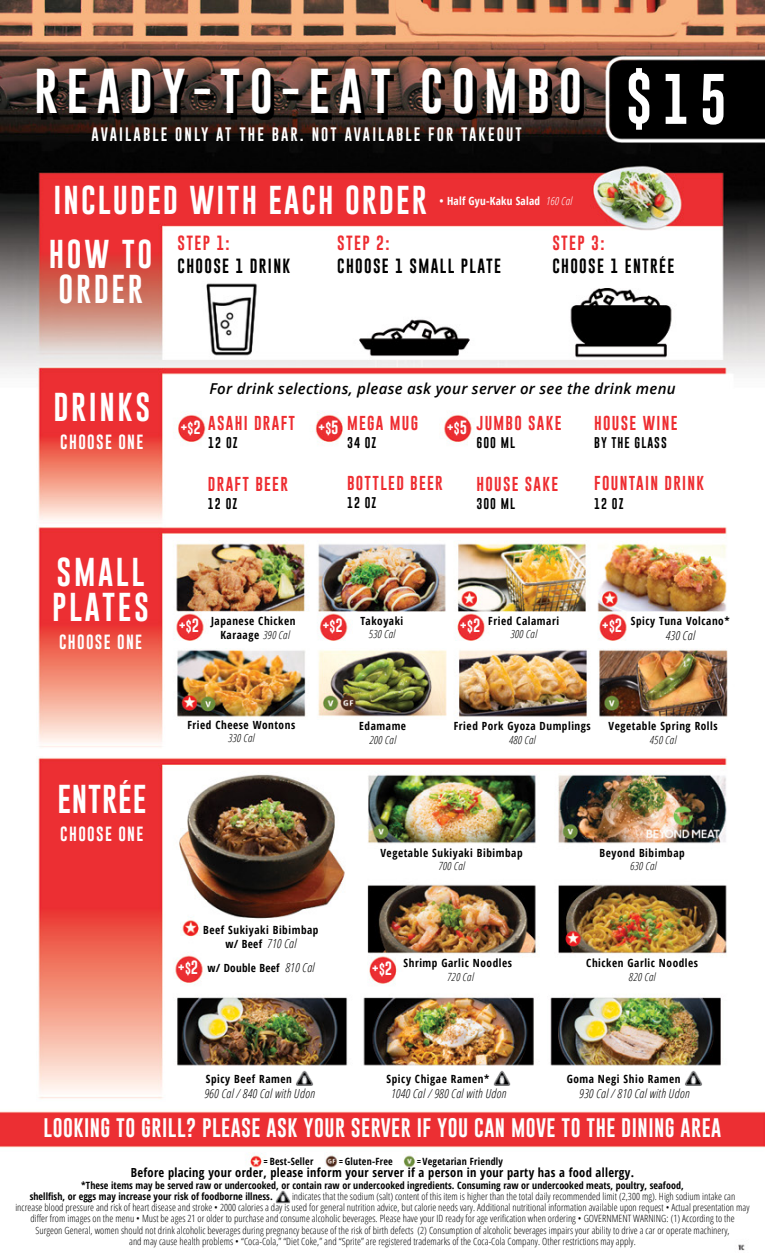
<style>
.page{position:relative;width:765px;height:1260px;background:#fff}
.page>*{position:absolute;margin:0;border:0;box-sizing:border-box;transform-origin:0 0}
.t1{font:52.12px "Gobold";color:#fff}
.t2{font:46.25px "Gobold";letter-spacing:.19em;color:#fff}
.t3{font:29.5px "Gobold";letter-spacing:.07em;color:#fff}
.t4{font:29.5px/35.4px "Gobold";letter-spacing:.09em;color:#fff}
.t5{font:19.62px "Gobold";letter-spacing:.025em;color:#fff}
.t6{font:15px/22.5px "Gobold";letter-spacing:.09em;color:#000}
.t7{font:italic 600 15px "Open Sans";letter-spacing:.02em;color:#000}
.t8{font:15px "Gobold";letter-spacing:.09em;color:#fff}
.t9{font:14.75px "Gobold";letter-spacing:.09em;color:#ee2d31}
.t10{font:14.25px "Gobold";letter-spacing:.15em;color:#fff}
.t11{font:14px "Gobold";color:#fff}
.t12{font:700 condensed 12.5px "Open Sans";letter-spacing:.025em;color:#000}
.t13{font:italic 300 condensed 12.5px "Open Sans";letter-spacing:.025em;color:#000}
.t14{font:11.38px "Gobold";letter-spacing:.09em;color:#000}
.t15{font:700 condensed 11.25px/13.5px "Open Sans";letter-spacing:.05em;color:#000;text-align:center}
.t16{font:700 condensed 11.25px "Open Sans";letter-spacing:.02em;color:#fff}
.t17{font:700 condensed 11.25px "Open Sans";letter-spacing:.025em;color:#000}
.t18{font:300 condensed 10px "Open Sans";letter-spacing:.005em;color:#000101}
.t19{font:700 condensed 10px/11.2px "Open Sans";letter-spacing:.005em;color:#000101}
.t20{font:700 condensed 10px "Open Sans";letter-spacing:.025em;color:#000}
.s1{font-weight:300;font-style:italic}
.s2{color:#ee2d31}
.s3{font-size:11.5px}
.s4{font-weight:300;font-style:italic;font-size:12.5px}
</style>
<div class="page">
<img style="left:0;top:0;width:765px;height:1251px">
<img style="left:296px;top:1071px;width:17px;height:15px">
<img style="left:493px;top:1071px;width:18px;height:15px">
<img style="left:684px;top:1071px;width:18px;height:15px">
<img style="left:275px;top:1190px;width:15px;height:14px">
<svg style="left:41px;top:74px;width:542px;height:46px;background:#31241f"></svg>
<div style="left:632px;top:73px;width:95px;height:61px;background:#000"></div>
<p class="t2" style="left:34px;top:62px;width:549px">READY-T0-EAT COMBO</p>
<p class="t10" style="left:92px;top:125px;width:432px">AVAILABLE ONLY AT THE BAR. NOT AVAILABLE FOR TAKEOUT</p>
<p class="t3" style="left:54px;top:181px;width:375px">INCLUDED WITH EACH ORDER</p>
<p class="t16" style="left:440px;top:193px;width:134px">• Half Gyu-Kaku Salad <span class="s1">160 Cal</span></p>
<p class="t1" style="left:626px;top:66px;width:103px">$15</p>
<p class="t4" style="left:49px;top:236px;width:105px;text-align:center">HOW TO<br>ORDER</p>
<p class="t6" style="left:178px;top:232px;width:114px"><span class="s2">STEP 1:<br></span>CHOOSE 1 DRINK</p>
<p class="t6" style="left:337px;top:232px;width:166px"><span class="s2">STEP 2:<br></span>CHOOSE 1 SMALL PLATE</p>
<p class="t6" style="left:552px;top:232px;width:124px"><span class="s2">STEP 3:<br></span>CHOOSE 1 ENTRÉE</p>
<p class="t3" style="left:53px;top:388px;width:98px">DRINKS</p>
<p class="t8" style="left:60px;top:433px;width:85px">CHOOSE ONE</p>
<p class="t4" style="left:52px;top:554px;width:98px">SMALL<br>PLATES</p>
<p class="t8" style="left:59px;top:633px;width:85px">CHOOSE ONE</p>
<p class="t3" style="left:58px;top:780px;width:90px">ENTRÉE</p>
<p class="t8" style="left:60px;top:824px;width:85px">CHOOSE ONE</p>
<p class="t7" style="left:209px;top:378px;width:468px">For drink selections, please ask your server or see the drink menu</p>
<p class="t9" style="left:208px;top:414px;width:88px">ASAHI DRAFT</p>
<p class="t14" style="left:208px;top:436px;width:31px">12 OZ</p>
<p class="t9" style="left:347px;top:414px;width:73px">MEGA MUG</p>
<p class="t14" style="left:347px;top:436px;width:31px">34 OZ</p>
<p class="t11" style="left:180px;top:418px;width:22px">+<span class="s3">$</span>2</p>
<p class="t11" style="left:318px;top:418px;width:22px">+<span class="s3">$</span>5</p>
<p class="t11" style="left:447px;top:418px;width:22px">+<span class="s3">$</span>5</p>
<p class="t9" style="left:476px;top:414px;width:87px">JUMBO SAKE</p>
<p class="t14" style="left:476px;top:436px;width:40px">600 ML</p>
<p class="t9" style="left:594px;top:414px;width:85px">HOUSE WINE</p>
<p class="t14" style="left:594px;top:436px;width:74px">BY THE GLASS</p>
<p class="t9" style="left:208px;top:474px;width:81px">DRAFT BEER</p>
<p class="t14" style="left:208px;top:496px;width:31px">12 OZ</p>
<p class="t9" style="left:347px;top:474px;width:97px">BOTTLED BEER</p>
<p class="t14" style="left:347px;top:496px;width:31px">12 OZ</p>
<p class="t9" style="left:476px;top:474px;width:83px">HOUSE SAKE</p>
<p class="t14" style="left:476px;top:496px;width:40px">300 ML</p>
<p class="t9" style="left:594px;top:474px;width:111px">FOUNTAIN DRINK</p>
<p class="t14" style="left:594px;top:496px;width:31px">12 OZ</p>
<p class="t15" style="left:361px;top:613px;width:44px">Takoyaki<br><span class="s1">530 Cal</span></p>
<p class="t15" style="left:488px;top:613px;width:72px">Fried Calamari<br><span class="s1">300 Cal</span></p>
<p class="t15" style="left:631px;top:613px;width:100px">Spicy Tuna Volcano*</p>
<p class="t15" style="left:211px;top:614px;width:86px">Japanese Chicken<br>Karaage <span class="s1">390 Cal</span></p>
<p class="t11" style="left:179px;top:617px;width:22px">+<span class="s3">$</span>2</p>
<p class="t11" style="left:322px;top:617px;width:22px">+<span class="s3">$</span>2</p>
<p class="t11" style="left:460px;top:617px;width:22px">+<span class="s3">$</span>2</p>
<p class="t11" style="left:602px;top:617px;width:22px">+<span class="s3">$</span>2</p>
<p class="t13" style="left:666px;top:627px;width:31px">430 Cal</p>
<p class="t15" style="left:187px;top:717px;width:109px">Fried Cheese Wontons<br><span class="s1">330 Cal</span></p>
<p class="t15" style="left:359px;top:719px;width:48px">Edamame<br><span class="s1">200 Cal</span></p>
<p class="t15" style="left:454px;top:719px;width:139px">Fried Pork Gyoza Dumplings<br><span class="s1">480 Cal</span></p>
<p class="t15" style="left:609px;top:719px;width:111px">Vegetable Spring Rolls<br><span class="s1">450 Cal</span></p>
<p class="t15" style="left:381px;top:846px;width:144px">Vegetable Sukiyaki Bibimbap<br><span class="s1">700 Cal</span></p>
<p class="t15" style="left:600px;top:846px;width:87px">Beyond Bibimbap<br><span class="s1">630 Cal</span></p>
<p class="t15" style="left:203px;top:922px;width:117px;line-height:14.4px">Beef Sukiyaki Bibimbap w/ Beef <span class="s4">710 Cal</span></p>
<p class="t17" style="left:207px;top:961px;width:109px">w/ Double Beef <span class="s4">810 Cal</span></p>
<p class="t11" style="left:178px;top:959px;width:22px">+<span class="s3">$</span>2</p>
<p class="t11" style="left:372px;top:960px;width:22px">+<span class="s3">$</span>2</p>
<p class="t15" style="left:404px;top:956px;width:110px">Shrimp Garlic Noodles<br><span class="s1">720 Cal</span></p>
<p class="t15" style="left:586px;top:956px;width:113px">Chicken Garlic Noodles<br><span class="s1">820 Cal</span></p>
<p class="t15" style="left:206px;top:1072px;width:88px">Spicy Beef Ramen</p>
<p class="t13" style="left:204px;top:1085px;width:112px">960 Cal / 840 Cal with Udon</p>
<p class="t15" style="left:387px;top:1072px;width:104px">Spicy Chigae Ramen*</p>
<p class="t13" style="left:391px;top:1085px;width:117px">1040 Cal / 980 Cal with Udon</p>
<p class="t15" style="left:567px;top:1072px;width:115px">Goma Negi Shio Ramen</p>
<p class="t13" style="left:579px;top:1085px;width:112px">930 Cal / 810 Cal with Udon</p>
<p class="t5" style="left:44px;top:1115px;width:679px">LOOKING TO GRILL? PLEASE ASK YOUR SERVER IF YOU CAN MOVE TO THE DINING AREA</p>
<p class="t20" style="left:263px;top:1154px;width:52px">= Best-Seller</p>
<p class="t20" style="left:339px;top:1154px;width:55px">= Gluten-Free</p>
<p class="t20" style="left:417px;top:1154px;width:88px">= Vegetarian Friendly</p>
<p class="t12" style="left:131px;top:1164px;width:505px">Before placing your order, please inform your server if a person in your party has a food allergy.</p>
<p class="t19" style="left:30px;top:1179px;width:656px;text-indent:52px">*These items may be served raw or undercooked, or contain raw or undercooked ingredients. Consuming raw or undercooked meats, poultry, seafood, shellfish, or eggs may increase your risk of foodborne illness.</p>
<p class="t18" style="left:292px;top:1189px;width:445px">indicates that the sodium (salt) content of this item is higher than the total daily recommended limit (2,300 mg). High sodium intake can</p>
<p class="t18" style="left:15px;top:1201px;width:736px">increase blood pressure and risk of heart disease and stroke • 2000 calories a day is used for general nutrition advice, but calorie needs vary. Additional nutritional information available upon request • Actual presentation may</p>
<p class="t18" style="left:30px;top:1212px;width:706px">differ from images on the menu • Must be ages 21 or older to purchase and consume alcoholic beverages. Please have your ID ready for age verification when ordering • GOVERNMENT WARNING: (1) According to the</p>
<p class="t18" style="left:35px;top:1223px;width:696px">Surgeon General, women should not drink alcoholic beverages during pregnancy because of the risk of birth defects (2) Consumption of alcoholic beverages impairs your ability to drive a car or operate machinery,</p>
<p class="t18" style="left:129px;top:1234px;width:508px">and may cause health problems • “Coca-Cola,” “Diet Coke,” and “Sprite” are registered trademarks of the Coca-Cola Company. Other restrictions may apply.</p>
</div>
